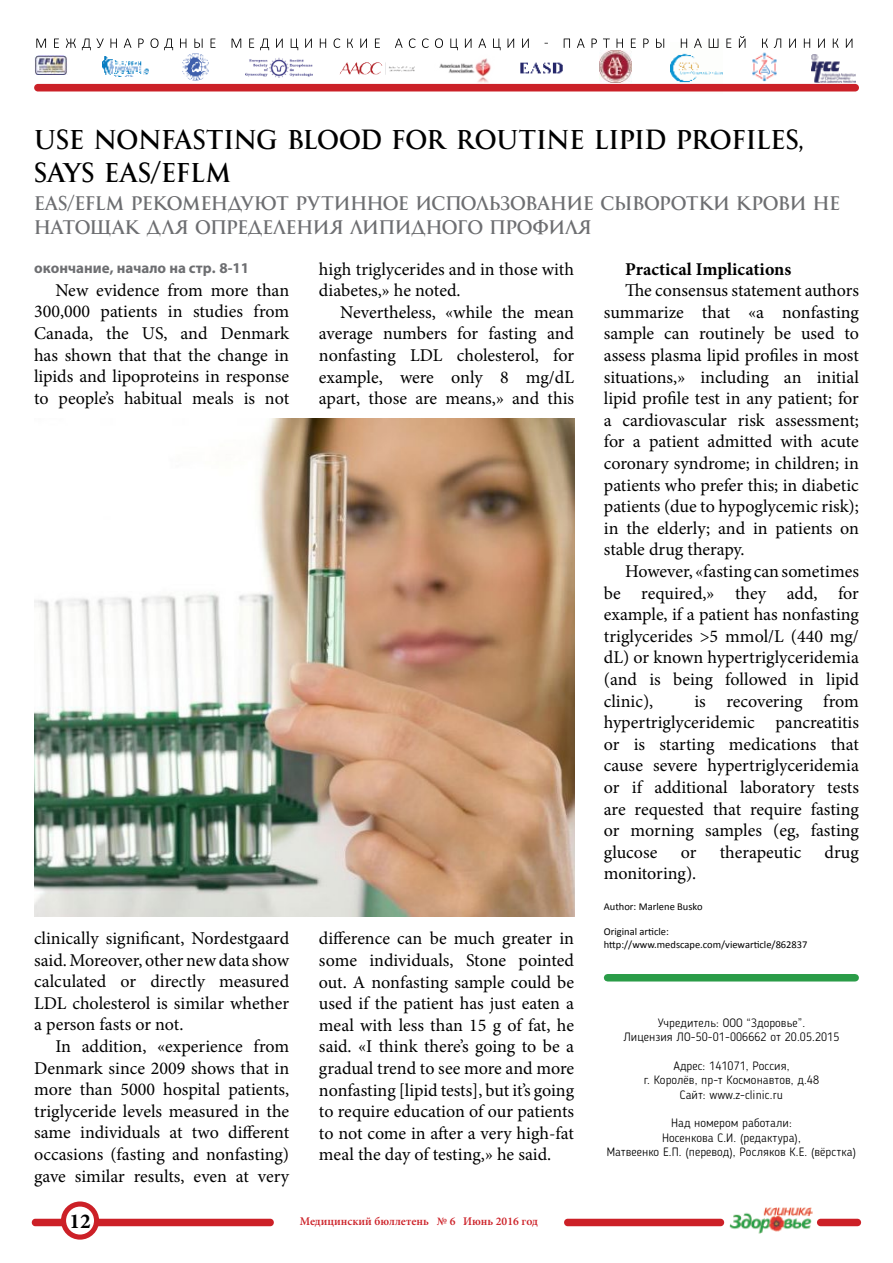
<style>
.page{position:relative;width:893px;height:1263px;background:#fff}
.page>*{position:absolute;margin:0;border:0;box-sizing:border-box;transform-origin:0 0}
.t1{font:700 27px/32.4px "Goudy Trajan";color:#000}
.t2{font:700 21.15px "Minion Pro";color:#000}
.t3{font:700 19.5px/23.4px "Goudy Trajan";letter-spacing:-.01em;color:#6d6e71}
.t4{font:18px/21.6px "Minion Pro";color:#000;text-align:justify}
.t5{font:700 18px "Minion Pro";color:#000}
.t6{font:700 15px "Myriad Pro";color:#6d6e71}
.t7{font:300 12px/14.4px "Blogger Sans";letter-spacing:.01em;color:#000;text-align:center}
.t8{font:600 11.7px "Minion Pro";color:#cc2027}
.t9{font:10.5px/12.6px "Calibri";color:#000}
</style>
<div class="page">
<div style="left:817px;top:1219px;width:44px;height:7px;background:#cc2027;border-radius:4px"></div>
<div style="left:564px;top:1219px;width:160px;height:7px;background:#cc2027;border-radius:4px"></div>
<div style="left:32px;top:1219px;width:242px;height:7px;background:#cc2027;border-radius:4px"></div>
<img style="left:729px;top:1208px;width:83px;height:25px">
<div style="left:61px;top:1201px;width:38px;height:38px;background:#cc2027;border-radius:50%"></div>
<div style="left:66px;top:1206px;width:28px;height:28px;background:#fff;border-radius:50%"></div>
<img style="left:246px;top:58px;width:66px;height:20px">
<img style="left:339px;top:62px;width:76px;height:13px">
<img style="left:599px;top:50px;width:32px;height:32px">
<img style="left:434px;top:45px;width:62px;height:39px">
<img style="left:182px;top:53px;width:27px;height:27px">
<img style="left:102px;top:56px;width:47px;height:21px">
<img style="left:811px;top:55px;width:45px;height:28px">
<img style="left:520px;top:62px;width:43px;height:12px">
<img style="left:34px;top:55px;width:33px;height:20px">
<img style="left:671px;top:42px;width:51px;height:50px">
<img style="left:752px;top:52px;width:25px;height:29px">
<svg style="left:36px;top:39px;width:10px;height:9px"></svg>
<svg style="left:54px;top:39px;width:5px;height:9px"></svg>
<svg style="left:66px;top:39px;width:10px;height:9px"></svg>
<svg style="left:82px;top:39px;width:22px;height:11px"></svg>
<svg style="left:110px;top:39px;width:7px;height:9px"></svg>
<svg style="left:124px;top:39px;width:7px;height:9px"></svg>
<svg style="left:138px;top:39px;width:6px;height:9px"></svg>
<svg style="left:150px;top:38px;width:23px;height:12px"></svg>
<svg style="left:180px;top:39px;width:6px;height:9px"></svg>
<svg style="left:194px;top:39px;width:9px;height:9px"></svg>
<svg style="left:211px;top:39px;width:5px;height:9px"></svg>
<svg style="left:232px;top:39px;width:9px;height:9px"></svg>
<svg style="left:249px;top:39px;width:5px;height:9px"></svg>
<svg style="left:260px;top:39px;width:9px;height:11px"></svg>
<svg style="left:276px;top:39px;width:7px;height:9px"></svg>
<svg style="left:291px;top:39px;width:7px;height:11px"></svg>
<svg style="left:305px;top:39px;width:7px;height:9px"></svg>
<svg style="left:320px;top:39px;width:6px;height:9px"></svg>
<svg style="left:334px;top:38px;width:6px;height:10px"></svg>
<svg style="left:347px;top:39px;width:6px;height:9px"></svg>
<svg style="left:360px;top:39px;width:7px;height:9px"></svg>
<svg style="left:375px;top:39px;width:5px;height:9px"></svg>
<svg style="left:395px;top:39px;width:8px;height:9px"></svg>
<svg style="left:409px;top:38px;width:6px;height:10px"></svg>
<svg style="left:422px;top:38px;width:7px;height:10px"></svg>
<svg style="left:435px;top:38px;width:8px;height:10px"></svg>
<svg style="left:450px;top:39px;width:8px;height:11px"></svg>
<svg style="left:465px;top:39px;width:6px;height:9px"></svg>
<svg style="left:478px;top:39px;width:8px;height:9px"></svg>
<svg style="left:493px;top:39px;width:8px;height:11px"></svg>
<svg style="left:508px;top:39px;width:6px;height:9px"></svg>
<svg style="left:522px;top:39px;width:7px;height:9px"></svg>
<svg style="left:564px;top:39px;width:6px;height:9px"></svg>
<svg style="left:577px;top:39px;width:8px;height:9px"></svg>
<svg style="left:591px;top:39px;width:6px;height:9px"></svg>
<svg style="left:603px;top:39px;width:7px;height:9px"></svg>
<svg style="left:616px;top:39px;width:7px;height:9px"></svg>
<svg style="left:631px;top:39px;width:5px;height:9px"></svg>
<svg style="left:643px;top:39px;width:6px;height:9px"></svg>
<svg style="left:656px;top:39px;width:8px;height:9px"></svg>
<svg style="left:681px;top:39px;width:6px;height:9px"></svg>
<svg style="left:694px;top:39px;width:8px;height:9px"></svg>
<svg style="left:709px;top:39px;width:9px;height:9px"></svg>
<svg style="left:726px;top:39px;width:5px;height:9px"></svg>
<svg style="left:739px;top:36px;width:6px;height:12px"></svg>
<svg style="left:762px;top:39px;width:6px;height:9px"></svg>
<svg style="left:774px;top:39px;width:7px;height:9px"></svg>
<svg style="left:789px;top:39px;width:7px;height:9px"></svg>
<svg style="left:804px;top:39px;width:6px;height:9px"></svg>
<svg style="left:818px;top:39px;width:7px;height:9px"></svg>
<svg style="left:833px;top:39px;width:5px;height:9px"></svg>
<svg style="left:846px;top:39px;width:6px;height:9px"></svg>
<div style="left:34px;top:84px;width:825px;height:7px;background:#cb2128;border-radius:4px"></div>
<div style="left:608px;top:974px;width:247px;height:7px;background:#2a9c48"></div>
<img style="left:34px;top:419px;width:540px;height:497px">
<h1 class="t1" style="left:34px;top:124px;width:771px">USE NONFASTING BLOOD FOR ROUTINE LIPID PROFILES,<br>SAYS EAS/EFLM</h1>
<p class="t3" style="left:34px;top:192px;width:808px">EAS/EFLM РЕКОМЕНДУЮТ РУТИННОЕ ИСПОЛЬЗОВАНИЕ СЫВОРОТКИ КРОВИ НЕ<br>НАТОЩАК ДЛЯ ОПРЕДЕЛЕНИЯ ЛИПИДНОГО ПРОФИЛЯ</p>
<p class="t6" style="left:34px;top:258px;width:217px">окончание, начало на стр. 8-11</p>
<p class="t4" style="left:34px;top:279px;width:257px;text-indent:21px">New evidence from more than 300,000 patients in studies from Canada, the US, and Denmark has shown that that the change in lipids and lipoproteins in response to people’s habitual meals is not</p>
<p class="t4" style="left:319px;top:258px;width:257px">high triglycerides and in those with diabetes,» he noted.</p>
<p class="t4" style="left:319px;top:301px;width:257px;text-indent:21px">Nevertheless, «while the mean average numbers for fasting and nonfasting LDL cholesterol, for example, were only 8 mg/dL apart, those are means,» and this</p>
<p class="t4" style="left:34px;top:927px;width:257px">clinically significant, Nordestgaard said. Moreover, other new data show calculated or directly measured LDL cholesterol is similar whether a person fasts or not.</p>
<p class="t4" style="left:34px;top:1035px;width:257px;text-indent:21px">In addition, «experience from Denmark since 2009 shows that in more than 5000 hospital patients, triglyceride levels measured in the same individuals at two different occasions (fasting and nonfasting) gave similar results, even at very</p>
<p class="t4" style="left:319px;top:928px;width:257px">difference can be much greater in some individuals, Stone pointed out. A nonfasting sample could be used if the patient has just eaten a meal with less than 15 g of fat, he said. «I think there’s going to be a gradual trend to see more and more nonfasting [lipid tests], but it’s going to require education of our patients to not come in after a very high-fat meal the day of testing,» he said.</p>
<p class="t2" style="left:69px;top:1206px;width:23px">12</p>
<p class="t8" style="left:300px;top:1213px;width:240px">Медицинский бюллетень № 6 Июнь 2016 год</p>
<p class="t5" style="left:625px;top:256px;width:168px">Practical Implications</p>
<p class="t4" style="left:604px;top:280px;width:257px;text-indent:21px">The consensus statement authors summarize that «a nonfasting sample can routinely be used to assess plasma lipid profiles in most situations,» including an initial lipid profile test in any patient; for a cardiovascular risk assessment; for a patient admitted with acute coronary syndrome; in children; in patients who prefer this; in diabetic patients (due to hypoglycemic risk); in the elderly; and in patients on stable drug therapy.</p>
<p class="t4" style="left:604px;top:561px;width:257px;text-indent:21px">However, «fasting can sometimes be required,» they add, for example, if a patient has nonfasting triglycerides &gt;5 mmol/L (440 mg/ dL) or known hypertriglyceridemia (and is being followed in lipid clinic),</p>
<p class="t4" style="left:604px;top:690px;width:257px;text-indent:91px">is recovering from hypertriglyceridemic pancreatitis or is starting medications that cause severe hypertriglyceridemia or if additional laboratory tests are requested that require fasting or morning samples (eg, fasting glucose</p>
<p class="t4" style="left:681px;top:841px;width:17px">or</p>
<p class="t4" style="left:720px;top:841px;width:83px">therapeutic</p>
<p class="t4" style="left:825px;top:841px;width:36px">drug</p>
<p class="t4" style="left:604px;top:863px;width:94px">monitoring).</p>
<p class="t9" style="left:604px;top:900px;width:100px">Author: Marlene Busko</p>
<p class="t9" style="left:604px;top:925px;width:205px">Original article: http://www.medscape.com/viewarticle/862837</p>
<p class="t7" style="left:623px;top:1015px;width:217px">Учредитель: ООО “Здоровье”.<br>Лицензия ЛО-50-01-006662 от 20.05.2015</p>
<p class="t7" style="left:644px;top:1058px;width:177px">Адрес: 141071, Россия,<br>г. Королёв, пр-т Космонавтов, д.48<br>Сайт: www.z-clinic.ru</p>
<p class="t7" style="left:607px;top:1116px;width:251px">Над номером работали:<br>Носенкова С.И. (редактура),<br>Матвеенко Е.П. (перевод), Росляков К.Е. (вёрстка)</p>
</div>
